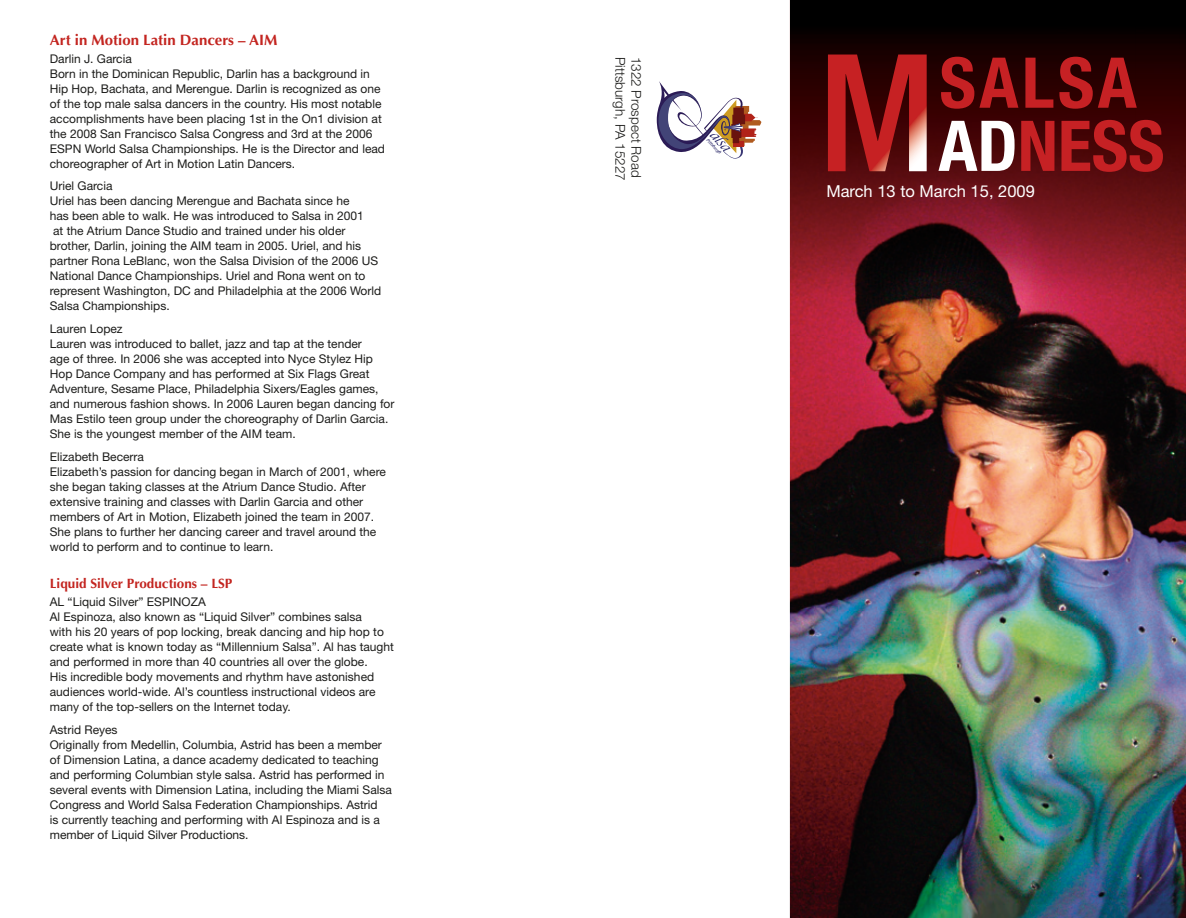
<style>
.page{position:relative;width:1186px;height:918px;background:#fff}
.page>*{position:absolute;margin:0;border:0;box-sizing:border-box;transform-origin:0 0}
.t1{font:700 condensed 70.05px/63.2px "Helvetica Neue";color:#c62124}
.t2{font:16.5px "Helvetica Neue";color:#fff}
.t3{font:700 15px "Optima";color:#c32520}
.t4{font:300 13.5px "Helvetica Neue";color:#1c1c1a}
.t5{font:700 13.5px "Optima";color:#c32520}
.t6{font:12px/15px "Helvetica Neue";color:#1c1c1a}
.t7{font:italic 700 4.35px "Optima";color:#393774}
.s1{color:#fff}
</style>
<div class="page">
<img style="left:790px;top:336px;width:49px;height:582px">
<img style="left:839px;top:336px;width:347px;height:582px">
<svg style="left:657px;top:81px;width:104px;height:78px"></svg>
<img style="left:790px;top:0;width:396px;height:336px">
<svg style="left:828px;top:55px;width:99px;height:116px;background:#962424"></svg>
<p class="t3" style="left:50px;top:31px;width:229px">Art in Motion Latin Dancers – AIM</p>
<p class="t6" style="left:50px;top:51px;width:337px">Darlin J. Garcia<br>Born in the Dominican Republic, Darlin has a background in Hip Hop, Bachata, and Merengue. Darlin is recognized as one of the top male salsa dancers in the country. His most notable accomplishments have been placing 1st in the On1 division at the 2008 San Francisco Salsa Congress and 3rd at the 2006<br>ESPN World Salsa Championships. He is the Director and lead choreographer of Art in Motion Latin Dancers.</p>
<p class="t6" style="left:50px;top:179px;width:333px">Uriel Garcia<br>Uriel has been dancing Merengue and Bachata since he<br>has been able to walk. He was introduced to Salsa in 2001<br>at the Atrium Dance Studio and trained under his older brother, Darlin, joining the AIM team in 2005. Uriel, and his partner Rona LeBlanc, won the Salsa Division of the 2006 US National Dance Championships. Uriel and Rona went on to represent Washington, DC and Philadelphia at the 2006 World Salsa Championships.</p>
<p class="t6" style="left:50px;top:321px;width:346px">Lauren Lopez<br>Lauren was introduced to ballet, jazz and tap at the tender<br>age of three. In 2006 she was accepted into Nyce Stylez Hip Hop Dance Company and has performed at Six Flags Great Adventure, Sesame Place, Philadelphia Sixers/Eagles games, and numerous fashion shows. In 2006 Lauren began dancing for Mas Estilo teen group under the choreography of Darlin Garcia.<br>She is the youngest member of the AIM team.</p>
<p class="t6" style="left:50px;top:449px;width:338px">Elizabeth Becerra<br>Elizabeth’s passion for dancing began in March of 2001, where she began taking classes at the Atrium Dance Studio. After extensive training and classes with Darlin Garcia and other members of Art in Motion, Elizabeth joined the team in 2007.<br>She plans to further her dancing career and travel around the world to perform and to continue to learn.</p>
<p class="t5" style="left:50px;top:576px;width:184px">Liquid Silver Productions – LSP</p>
<p class="t6" style="left:50px;top:594px;width:346px">AL “Liquid Silver” ESPINOZA<br>Al Espinoza, also known as “Liquid Silver” combines salsa<br>with his 20 years of pop locking, break dancing and hip hop to create what is known today as “Millennium Salsa”. Al has taught and performed in more than 40 countries all over the globe.<br>His incredible body movements and rhythm have astonished audiences world-wide. Al’s countless instructional videos are many of the top-sellers on the Internet today.</p>
<p class="t6" style="left:50px;top:722px;width:344px">Astrid Reyes<br>Originally from Medellin, Columbia, Astrid has been a member of Dimension Latina, a dance academy dedicated to teaching and performing Columbian style salsa. Astrid has performed in several events with Dimension Latina, including the Miami Salsa Congress and World Salsa Federation Championships. Astrid<br>is currently teaching and performing with Al Espinoza and is a member of Liquid Silver Productions.</p>
<p class="t4" style="left:628px;top:57px;width:126px;rotate:90deg">Pittsburgh, PA 15227</p>
<p class="t4" style="left:645px;top:57px;width:123px;rotate:90deg">1322 Prospect Road</p>
<h1 class="t1" style="left:938px;top:50px;width:227px">SALSA<br><span class="s1">AD</span>NESS</h1>
<h2 class="t2" style="left:826px;top:181px;width:210px">March 13 to March 15, 2009</h2>
<p class="t7" style="left:709px;top:137px;width:21px;rotate:47deg">Pittsburgh</p>
</div>
